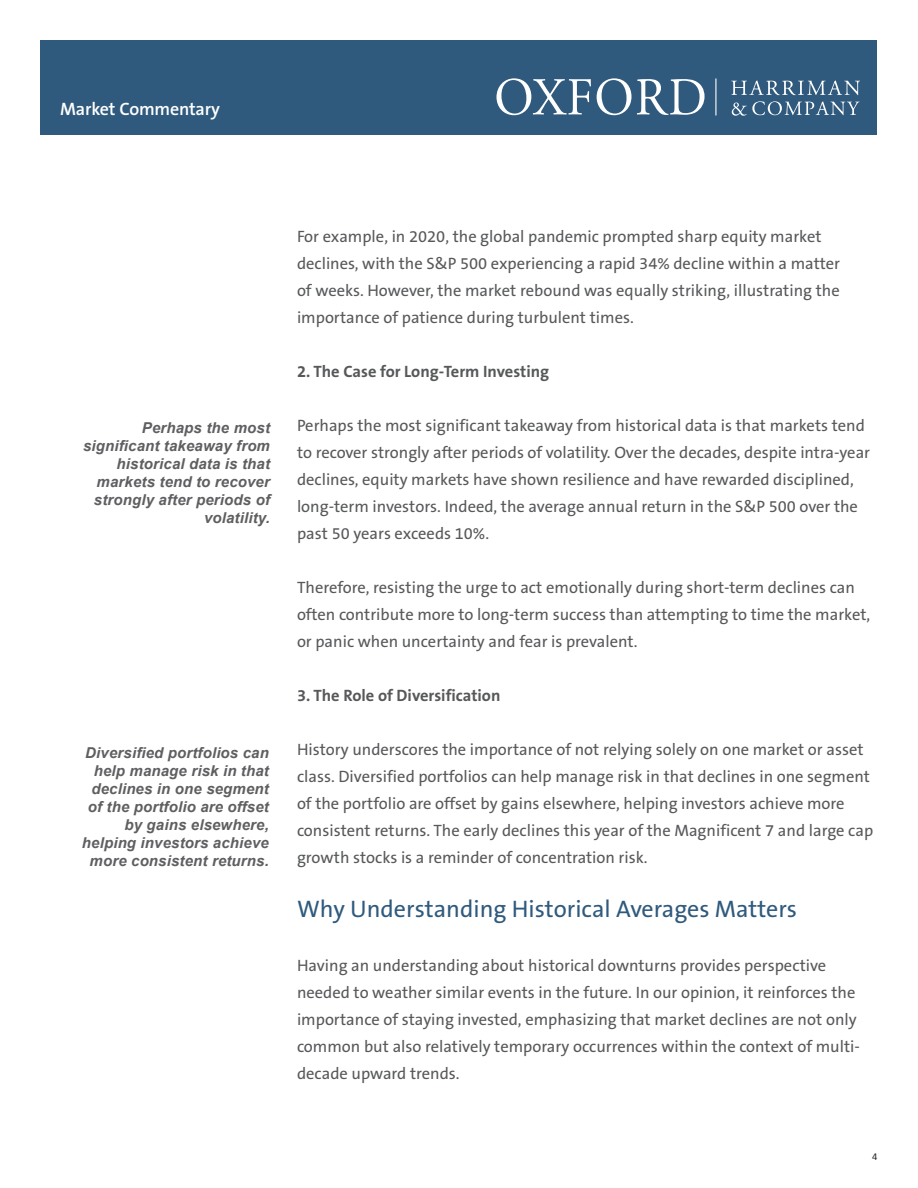
<style>
.page{position:relative;width:918px;height:1188px;background:#fff}
.page>*{position:absolute;margin:0;border:0;box-sizing:border-box;transform-origin:0 0}
.Content{font:24px "The Sans B5 Plain";color:#305a7d}
.t1{font:600 18px "The Sans B6";letter-spacing:-.01em;color:#fff}
.Content-2{font:16.5px/27px "The Sans B5 Plain";color:#57585a}
.Content-3{font:700 16.5px "The Sans B7";color:#57585a}
.Column_Excerpt{font:italic 700 15px/18px "Arial";letter-spacing:.01em;color:#5f5f62;text-align:right}
.t2{font:10.5px "Calibri";color:#231f20}
</style>
<div class="page">
<div style="left:40px;top:40px;width:838px;height:95px;background:#305a7d"></div>
<svg style="left:496px;top:78px;width:95px;height:37px"></svg>
<svg style="left:597px;top:78px;width:108px;height:37px"></svg>
<svg style="left:731px;top:80px;width:129px;height:15px"></svg>
<svg style="left:732px;top:101px;width:128px;height:15px"></svg>
<hr style="left:715px;top:79px;width:1px;height:36px;background:#fff">
<p class="t1" style="left:60px;top:99px;width:161px">Market Commentary</p>
<p class="Column_Excerpt" style="left:83px;top:419px;width:188px">Perhaps the most significant takeaway from historical data is that markets tend to recover strongly after periods of volatility.</p>
<p class="Column_Excerpt" style="left:82px;top:744px;width:189px">Diversified portfolios can help manage risk in that declines in one segment of the portfolio are offset by gains elsewhere, helping investors achieve more consistent returns.</p>
<p class="Content-2" style="left:297px;top:223px;width:545px">For example, in 2020, the global pandemic prompted sharp equity market declines, with the S&amp;P 500 experiencing a rapid 34% decline within a matter of weeks. However, the market rebound was equally striking, illustrating the importance of patience during turbulent times.</p>
<p class="Content-3" style="left:297px;top:362px;width:254px">2. The Case for Long-Term Investing</p>
<p class="Content-2" style="left:297px;top:412px;width:575px">Perhaps the most significant takeaway from historical data is that markets tend to recover strongly after periods of volatility. Over the decades, despite intra-year declines, equity markets have shown resilience and have rewarded disciplined, long-term investors. Indeed, the average annual return in the S&amp;P 500 over the past 50 years exceeds 10%.</p>
<p class="Content-2" style="left:297px;top:574px;width:575px">Therefore, resisting the urge to act emotionally during short-term declines can often contribute more to long-term success than attempting to time the market, or panic when uncertainty and fear is prevalent.</p>
<p class="Content-3" style="left:297px;top:686px;width:205px">3. The Role of Diversification</p>
<p class="Content-2" style="left:297px;top:736px;width:578px">History underscores the importance of not relying solely on one market or asset class. Diversified portfolios can help manage risk in that declines in one segment of the portfolio are offset by gains elsewhere, helping investors achieve more consistent returns. The early declines this year of the Magnificent 7 and large cap growth stocks is a reminder of concentration risk.</p>
<p class="Content" style="left:297px;top:896px;width:502px">Why Understanding Historical Averages Matters</p>
<p class="Content-2" style="left:297px;top:952px;width:564px">Having an understanding about historical downturns provides perspective needed to weather similar events in the future. In our opinion, it reinforces the importance of staying invested, emphasizing that market declines are not only common but also relatively temporary occurrences within the context of multi&shy;decade upward trends.</p>
<p class="t2" style="left:872px;top:1149px;width:7px">4</p>
</div>
